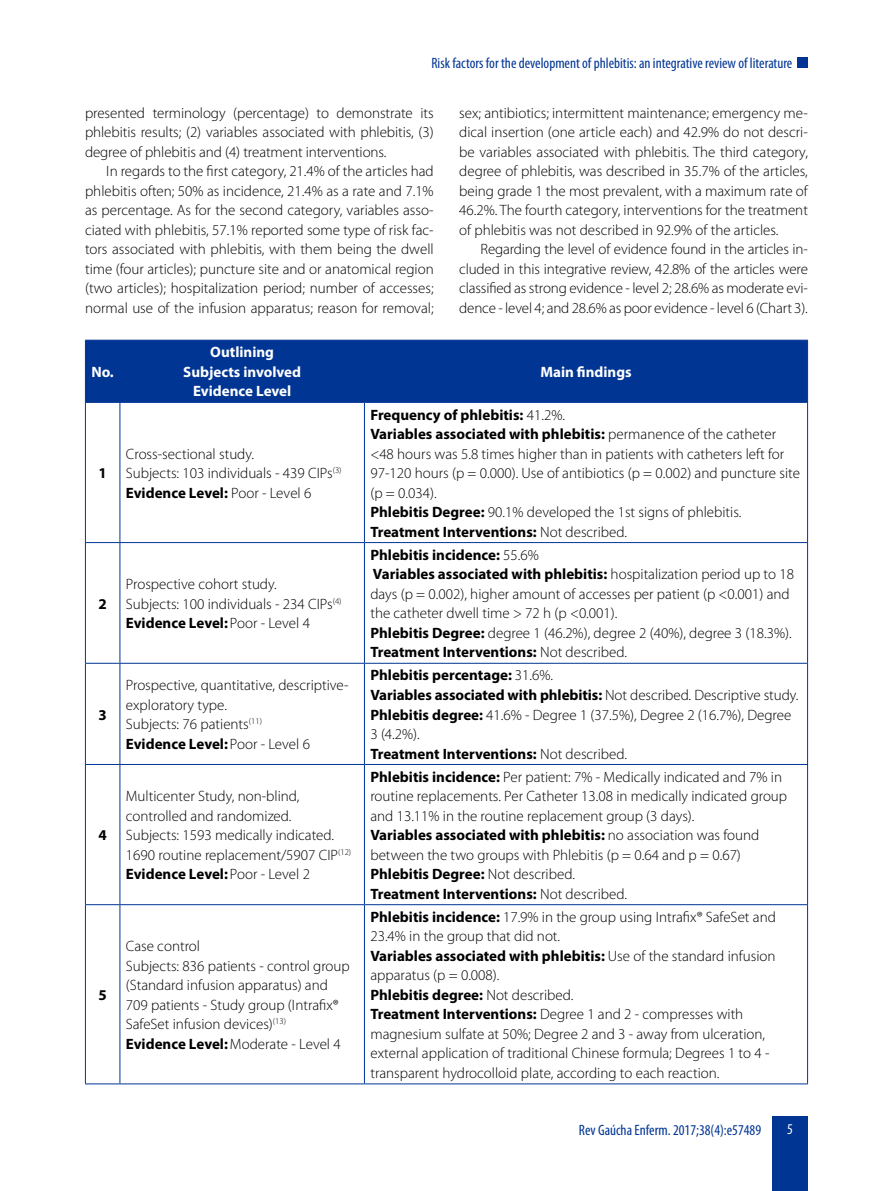
<style>
.page{position:relative;width:893px;height:1191px;background:#fff}
.page>*{position:absolute;margin:0;border:0;box-sizing:border-box;transform-origin:0 0}
.t1{font:300 15px/19.5px "Myriad Pro";color:#000}
.t2{font:condensed 15px "Myriad Pro";color:#003594}
.t3{font:700 15px/19.5px "Myriad Pro";color:#fff;text-align:center}
.t4{font:700 15px "Myriad Pro";color:#000}
.t5{font:condensed 15px "Myriad Pro";color:#fff}
.s1{font-weight:700}
</style>
<div class="page">
<div style="left:772px;top:1116px;width:36px;height:75px;background:#003594"></div>
<div style="left:798px;top:57px;width:10px;height:11px;background:#003594"></div>
<div style="left:86px;top:341px;width:721px;height:61px;background:#003594"></div>
<hr style="left:85px;top:403px;width:1px;height:139px;background:#003594">
<hr style="left:120px;top:403px;width:1px;height:139px;background:#003594">
<hr style="left:364px;top:403px;width:1px;height:139px;background:#003594">
<hr style="left:807px;top:403px;width:1px;height:139px;background:#003594">
<hr style="left:85px;top:542px;width:35px;height:1px;background:#003594">
<hr style="left:85px;top:543px;width:1px;height:120px;background:#003594">
<hr style="left:120px;top:542px;width:244px;height:1px;background:#003594">
<hr style="left:120px;top:543px;width:1px;height:120px;background:#003594">
<hr style="left:364px;top:542px;width:444px;height:1px;background:#003594">
<hr style="left:364px;top:543px;width:1px;height:120px;background:#003594">
<hr style="left:807px;top:543px;width:1px;height:120px;background:#003594">
<hr style="left:85px;top:663px;width:35px;height:1px;background:#003594">
<hr style="left:85px;top:663px;width:1px;height:101px;background:#003594">
<hr style="left:120px;top:663px;width:244px;height:1px;background:#003594">
<hr style="left:120px;top:663px;width:1px;height:101px;background:#003594">
<hr style="left:364px;top:663px;width:444px;height:1px;background:#003594">
<hr style="left:364px;top:663px;width:1px;height:101px;background:#003594">
<hr style="left:807px;top:663px;width:1px;height:101px;background:#003594">
<hr style="left:85px;top:764px;width:35px;height:1px;background:#003594">
<hr style="left:85px;top:765px;width:1px;height:139px;background:#003594">
<hr style="left:120px;top:764px;width:244px;height:1px;background:#003594">
<hr style="left:120px;top:765px;width:1px;height:139px;background:#003594">
<hr style="left:364px;top:764px;width:444px;height:1px;background:#003594">
<hr style="left:364px;top:765px;width:1px;height:139px;background:#003594">
<hr style="left:807px;top:765px;width:1px;height:139px;background:#003594">
<hr style="left:85px;top:904px;width:35px;height:1px;background:#003594">
<hr style="left:85px;top:905px;width:1px;height:178px;background:#003594">
<hr style="left:120px;top:904px;width:244px;height:1px;background:#003594">
<hr style="left:120px;top:905px;width:1px;height:178px;background:#003594">
<hr style="left:364px;top:904px;width:444px;height:1px;background:#003594">
<hr style="left:364px;top:905px;width:1px;height:178px;background:#003594">
<hr style="left:807px;top:905px;width:1px;height:178px;background:#003594">
<hr style="left:85px;top:1083px;width:35px;height:1px;background:#003594">
<hr style="left:120px;top:1083px;width:244px;height:1px;background:#003594">
<hr style="left:364px;top:1083px;width:444px;height:1px;background:#003594">
<hr style="left:85px;top:340px;width:35px;height:1px;background:#003594">
<hr style="left:85px;top:340px;width:1px;height:62px;background:#003594">
<hr style="left:120px;top:340px;width:244px;height:1px;background:#003594">
<hr style="left:120px;top:340px;width:1px;height:62px;background:#003594">
<hr style="left:364px;top:340px;width:444px;height:1px;background:#003594">
<hr style="left:364px;top:340px;width:1px;height:62px;background:#003594">
<hr style="left:807px;top:340px;width:1px;height:62px;background:#003594">
<hr style="left:85px;top:402px;width:35px;height:1px;background:#003594">
<hr style="left:120px;top:402px;width:244px;height:1px;background:#003594">
<hr style="left:364px;top:402px;width:444px;height:1px;background:#003594">
<p class="t2" style="left:431px;top:55px;width:363px">Risk factors for the development of phlebitis: an integrative review of literature</p>
<p class="t1" style="left:85px;top:103px;width:350px;text-align:justify">presented terminology (percentage) to demonstrate its phlebitis results; (2) variables associated with phlebitis, (3) degree of phlebitis and (4) treatment interventions.</p>
<p class="t1" style="left:85px;top:162px;width:350px;text-align:justify;text-indent:21px">In regards to the first category, 21.4% of the articles had phlebitis often; 50% as incidence, 21.4% as a rate and 7.1% as percentage. As for the second category, variables asso&shy;ciated with phlebitis, 57.1% reported some type of risk fac&shy;tors associated with phlebitis, with them being the dwell time (four articles); puncture site and or anatomical region (two articles); hospitalization period; number of accesses; normal use of the infusion apparatus; reason for removal;</p>
<p class="t3" style="left:91px;top:361px;width:24px">No.</p>
<p class="t3" style="left:183px;top:342px;width:119px">Outlining<br>Subjects involved<br>Evidence Level</p>
<p class="t1" style="left:459px;top:103px;width:350px;text-align:justify">sex; antibiotics; intermittent maintenance; emergency me&shy;dical insertion (one article each) and 42.9% do not descri&shy;be variables associated with phlebitis. The third category, degree of phlebitis, was described in 35.7% of the articles, being grade 1 the most prevalent, with a maximum rate of 46.2%. The fourth category, interventions for the treatment of phlebitis was not described in 92.9% of the articles.</p>
<p class="t1" style="left:459px;top:240px;width:350px;text-align:justify;text-indent:21px">Regarding the level of evidence found in the articles in&shy;cluded in this integrative review, 42.8% of the articles were classified as strong evidence - level 2; 28.6% as moderate evi&shy;dence - level 4; and 28.6% as poor evidence - level 6 (Chart 3).</p>
<p class="t3" style="left:540px;top:361px;width:93px">Main findings</p>
<p class="t4" style="left:98px;top:463px;width:10px">1</p>
<p class="t4" style="left:99px;top:594px;width:10px">2</p>
<p class="t4" style="left:99px;top:704px;width:10px">3</p>
<p class="t4" style="left:99px;top:825px;width:10px">4</p>
<p class="t4" style="left:99px;top:985px;width:10px">5</p>
<p class="t1" style="left:126px;top:444px;width:217px">Cross-sectional study.<br>Subjects: 103 individuals - 439 CIPs<sup>(3)<br></sup><span class="s1">Evidence Level:</span> Poor - Level 6</p>
<p class="t1" style="left:126px;top:574px;width:217px">Prospective cohort study.<br>Subjects: 100 individuals - 234 CIPs<sup>(4)<br></sup><span class="s1">Evidence Level:</span> Poor - Level 4</p>
<p class="t1" style="left:370px;top:405px;width:431px"><span class="s1">Frequency of phlebitis:</span> 41.2%.<br><span class="s1">Variables associated with phlebitis:</span> permanence of the catheter &lt;48 hours was 5.8 times higher than in patients with catheters left for 97-120 hours (p = 0.000). Use of antibiotics (p = 0.002) and puncture site (p = 0.034).<br><span class="s1">Phlebitis Degree:</span> 90.1% developed the 1st signs of phlebitis.<br><span class="s1">Treatment Interventions:</span> Not described.</p>
<p class="t1" style="left:370px;top:545px;width:425px"><span class="s1">Phlebitis incidence:</span> 55.6%<br><span class="s1">Variables associated with phlebitis:</span> hospitalization period up to 18 days (p = 0.002), higher amount of accesses per patient (p &lt;0.001) and the catheter dwell time &gt; 72 h (p &lt;0.001).<br><span class="s1">Phlebitis Degree:</span> degree 1 (46.2%), degree 2 (40%), degree 3 (18.3%).<br><span class="s1">Treatment Interventions:</span> Not described.</p>
<p class="t1" style="left:126px;top:675px;width:224px">Prospective, quantitative, descriptive&shy;exploratory type.<br>Subjects: 76 patients<sup>(11)<br></sup><span class="s1">Evidence Level:</span> Poor - Level 6</p>
<p class="t1" style="left:370px;top:666px;width:429px"><span class="s1">Phlebitis percentage:</span> 31.6%.<br><span class="s1">Variables associated with phlebitis:</span> Not described. Descriptive study.<br><span class="s1">Phlebitis degree:</span> 41.6% - Degree 1 (37.5%), Degree 2 (16.7%), Degree 3 (4.2%).<br><span class="s1">Treatment Interventions:</span> Not described.</p>
<p class="t1" style="left:126px;top:786px;width:227px">Multicenter Study, non-blind, controlled and randomized.<br>Subjects: 1593 medically indicated.<br>1690 routine replacement/5907 CIP<sup>(12)<br></sup><span class="s1">Evidence Level:</span> Poor - Level 2</p>
<p class="t1" style="left:126px;top:936px;width:225px">Case control<br>Subjects: 836 patients - control group (Standard infusion apparatus) and<br>709 patients - Study group (Intrafix®<br>SafeSet infusion devices)<sup>(13)<br></sup><span class="s1">Evidence Level:</span>Moderate - Level 4</p>
<p class="t1" style="left:370px;top:767px;width:418px"><span class="s1">Phlebitis incidence:</span> Per patient: 7% - Medically indicated and 7% in routine replacements. Per Catheter 13.08 in medically indicated group and 13.11% in the routine replacement group (3 days).<br><span class="s1">Variables associated with phlebitis:</span> no association was found between the two groups with Phlebitis (p = 0.64 and p = 0.67)<br><span class="s1">Phlebitis Degree:</span> Not described.<br><span class="s1">Treatment Interventions:</span> Not described.</p>
<p class="t1" style="left:370px;top:907px;width:407px"><span class="s1">Phlebitis incidence:</span> 17.9% in the group using Intrafix® SafeSet and 23.4% in the group that did not.<br><span class="s1">Variables associated with phlebitis:</span> Use of the standard infusion apparatus (p = 0.008).<br><span class="s1">Phlebitis degree:</span> Not described.<br><span class="s1">Treatment Interventions:</span> Degree 1 and 2 - compresses with magnesium sulfate at 50%; Degree 2 and 3 - away from ulceration, external application of traditional Chinese formula; Degrees 1 to 4 - transparent hydrocolloid plate, according to each reaction.</p>
<p class="t2" style="left:579px;top:1122px;width:184px">Rev Gaúcha Enferm. 2017;38(4):e57489</p>
<p class="t5" style="left:787px;top:1121px;width:7px">5</p>
</div>
